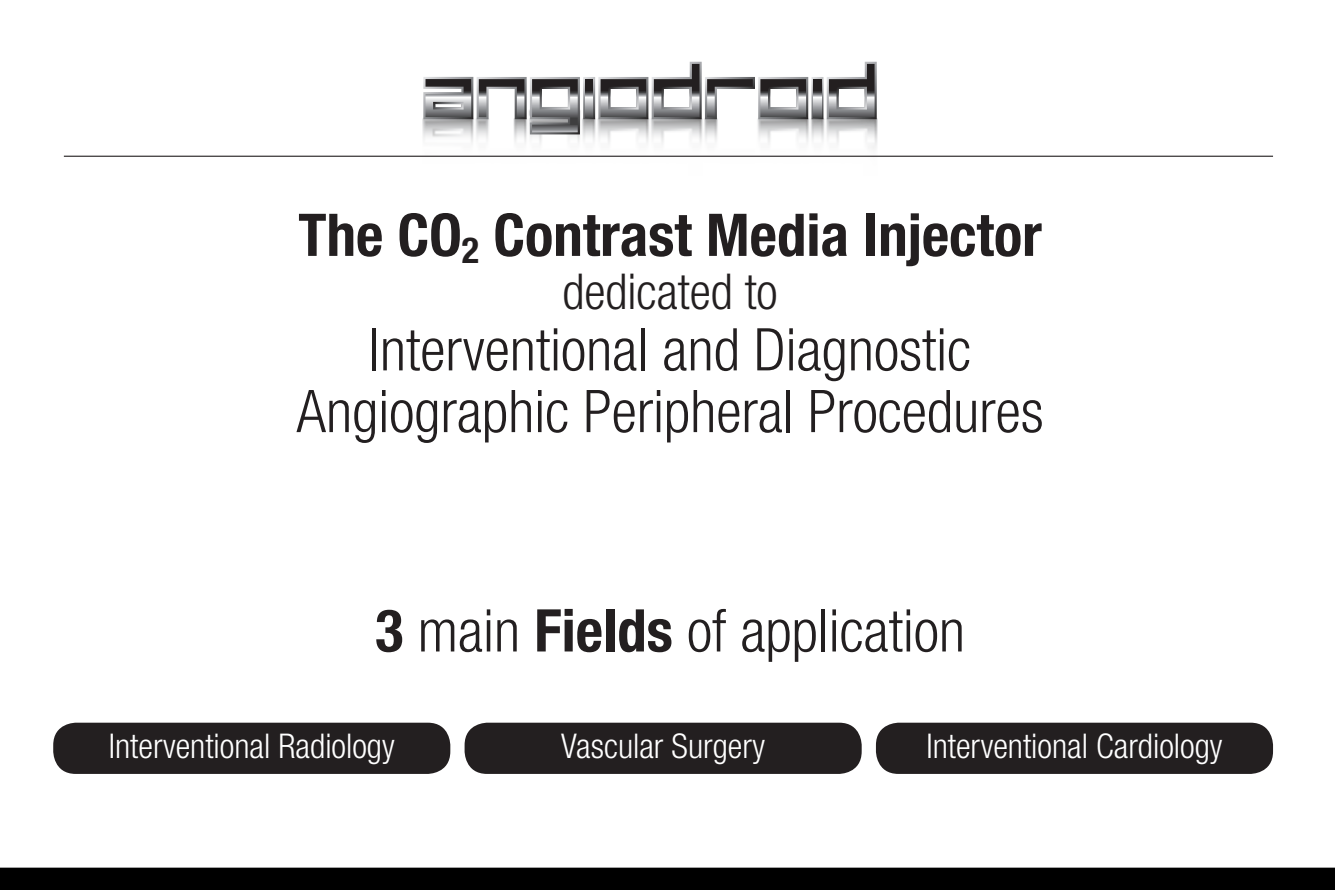
<style>
.page{position:relative;width:1335px;height:890px;background:#fff}
.page>*{position:absolute;margin:0;border:0;box-sizing:border-box;transform-origin:0 0}
.t1{font:300 condensed 58.95px/61.6px "Helvetica Neue LT Std";color:#231f20;text-align:center}
.t2{font:700 condensed 58.95px "Helvetica Neue LT Std";color:#231f20}
.t3{font:300 condensed 49.5px "Helvetica Neue LT Std";color:#231f20}
.t4{font:300 condensed 34.2px "Helvetica Neue LT Std";color:#fff}
.s1{font-weight:700}
</style>
<div class="page">
<img style="left:407px;top:106px;width:516px;height:50px">
<svg style="left:423px;top:62px;width:453px;height:72px"></svg>
<hr style="left:64px;top:156px;width:1208px;height:1px;background:#231f20">
<div style="left:53px;top:722px;width:397px;height:52px;background:#231f20;border-radius:22px"></div>
<div style="left:464px;top:722px;width:397px;height:52px;background:#231f20;border-radius:22px"></div>
<div style="left:876px;top:722px;width:396px;height:52px;background:#231f20;border-radius:22px"></div>
<div style="left:0;top:867px;width:1334px;height:23px;background:#000"></div>
<p class="t2" style="left:298px;top:199px;width:745px">The CO<sub>2</sub> Contrast Media Injector</p>
<p class="t3" style="left:562px;top:263px;width:217px">dedicated to</p>
<p class="t1" style="left:296px;top:318px;width:748px">Interventional and Diagnostic<br>Angiographic Peripheral Procedures</p>
<p class="t1" style="left:375px;top:599px;width:591px"><span class="s1">3</span> main <span class="s1">Fields</span> of application</p>
<p class="t4" style="left:109px;top:726px;width:287px">Interventional Radiology</p>
<p class="t4" style="left:561px;top:726px;width:205px">Vascular Surgery</p>
<p class="t4" style="left:926px;top:726px;width:297px">Interventional Cardiology</p>
</div>
